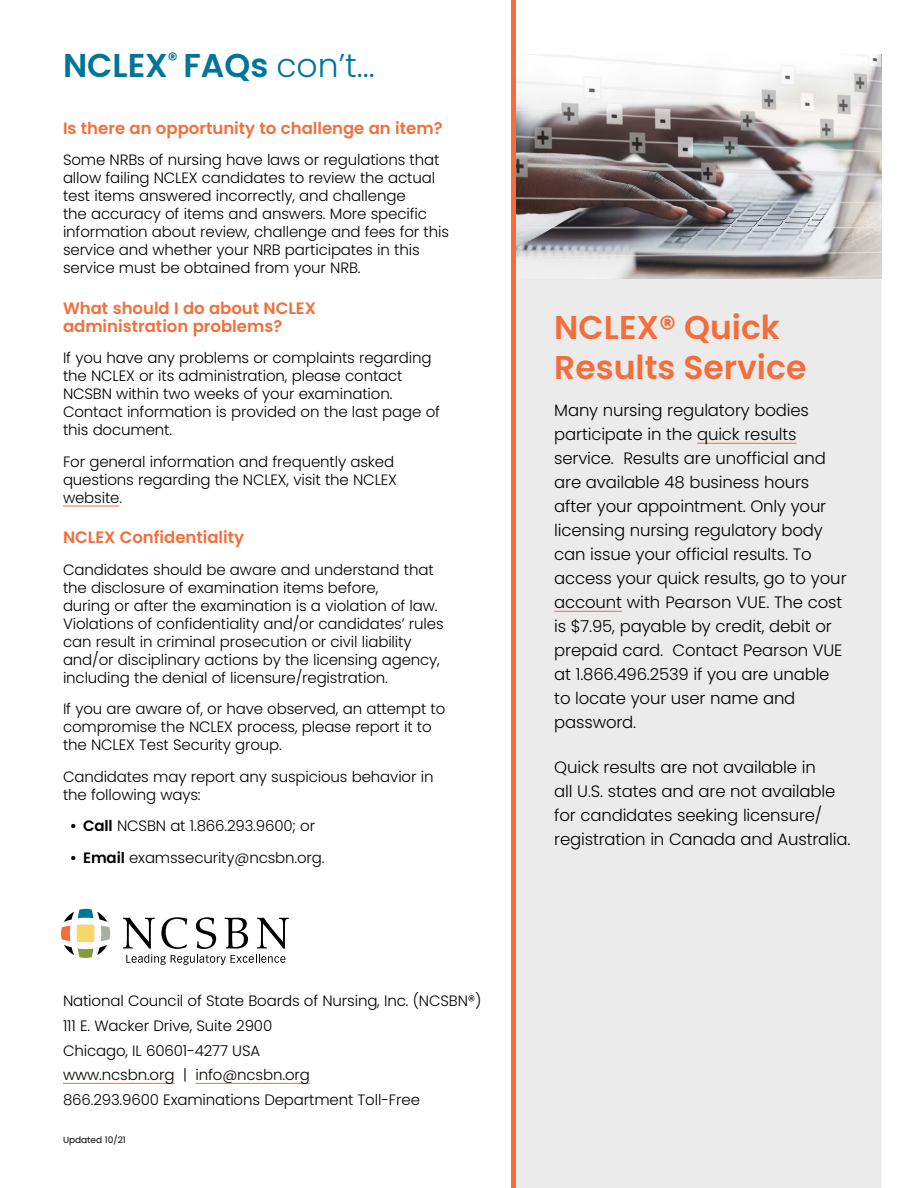
<style>
.page{position:relative;width:918px;height:1188px;background:#fff}
.page>*{position:absolute;margin:0;border:0;box-sizing:border-box;transform-origin:0 0}
.t1{font:600 33px/39.6px "Poppins";color:#f36e3a}
.t2{font:600 33px "Poppins";color:#00759a}
.t3{font:300 16.5px/24px "Poppins";letter-spacing:-.01em;color:#000}
.t4{font:600 16.5px/18px "Poppins";color:#f36e3a}
.t5{font:300 15px/18px "Poppins";letter-spacing:-.01em;color:#000}
.t6{font:9px "Poppins";color:#000}
.s1{font-weight:300}
.s2{font-weight:600}
</style>
<div class="page">
<div style="left:516px;top:279px;width:366px;height:909px;background:#ebebec"></div>
<hr style="left:697px;top:443px;width:100px;height:1px;background:#f36e3a">
<hr style="left:554px;top:611px;width:68px;height:1px;background:#f36e3a">
<img style="left:516px;top:54px;width:366px;height:225px">
<hr style="left:63px;top:506px;width:56px;height:1px;background:#f36e3a">
<svg style="left:61px;top:909px;width:49px;height:49px"></svg>
<svg style="left:123px;top:917px;width:166px;height:48px"></svg>
<hr style="left:63px;top:1083px;width:111px;height:1px;background:#f36e3a">
<hr style="left:196px;top:1083px;width:114px;height:1px;background:#f36e3a">
<div style="left:511px;top:0;width:5px;height:1188px;background:#f36e3a"></div>
<h1 class="t2" style="left:63px;top:46px;width:313px">NCLEX<sup>®</sup> FAQs <span class="s1">con’t...</span></h1>
<p class="t4" style="left:63px;top:119px;width:381px">Is there an opportunity to challenge an item?</p>
<p class="t5" style="left:63px;top:151px;width:388px">Some NRBs of nursing have laws or regulations that allow failing NCLEX candidates to review the actual test items answered incorrectly, and challenge<br>the accuracy of items and answers. More specific information about review, challenge and fees for this service and whether your NRB participates in this service must be obtained from your NRB.</p>
<p class="t4" style="left:63px;top:299px;width:255px">What should I do about NCLEX administration problems?</p>
<p class="t5" style="left:63px;top:349px;width:379px">If you have any problems or complaints regarding the NCLEX or its administration, please contact NCSBN within two weeks of your examination.<br>Contact information is provided on the last page of this document.</p>
<p class="t5" style="left:63px;top:453px;width:336px">For general information and frequently asked questions regarding the NCLEX, visit the NCLEX website.</p>
<p class="t4" style="left:63px;top:529px;width:183px">NCLEX Confidentiality</p>
<p class="t5" style="left:63px;top:561px;width:382px">Candidates should be aware and understand that the disclosure of examination items before,<br>during or after the examination is a violation of law.<br>Violations of confidentiality and/or candidates’ rules can result in criminal prosecution or civil liability and/or disciplinary actions by the licensing agency, including the denial of licensure/registration.</p>
<p class="t5" style="left:63px;top:700px;width:384px">If you are aware of, or have observed, an attempt to compromise the NCLEX process, please report it to the NCLEX Test Security group.</p>
<p class="t5" style="left:63px;top:768px;width:372px">Candidates may report any suspicious behavior in the following ways:</p>
<p class="t5" style="left:70px;top:817px;width:247px"><span class="s2">• Call</span> NCSBN at 1.866.293.9600; or</p>
<p class="t5" style="left:70px;top:849px;width:256px"><span class="s2">• Email</span> examssecurity@ncsbn.org.</p>
<p class="t5" style="left:63px;top:989px;width:420px;line-height:24.8px">National Council of State Boards of Nursing, Inc. (NCSBN®)<br>111 E. Wacker Drive, Suite 2900<br>Chicago, IL 60601-4277 USA<br>www.ncsbn.org | info@ncsbn.org<br>866.293.9600 Examinations Department Toll-Free</p>
<p class="t6" style="left:63px;top:1134px;width:64px">Updated 10/21</p>
<h1 class="t1" style="left:554px;top:308px;width:254px">NCLEX® Quick<br>Results Service</h1>
<p class="t3" style="left:554px;top:399px;width:294px">Many nursing regulatory bodies participate in the quick results service. Results are unofficial and are available 48 business hours after your appointment. Only your licensing nursing regulatory body can issue your official results. To access your quick results, go to your account with Pearson VUE. The cost is $7.95, payable by credit, debit or prepaid card. Contact Pearson VUE at 1.866.496.2539 if you are unable to locate your user name and password.</p>
<p class="t3" style="left:554px;top:755px;width:298px">Quick results are not available in<br>all U.S. states and are not available for candidates seeking licensure/ registration in Canada and Australia.</p>
</div>
